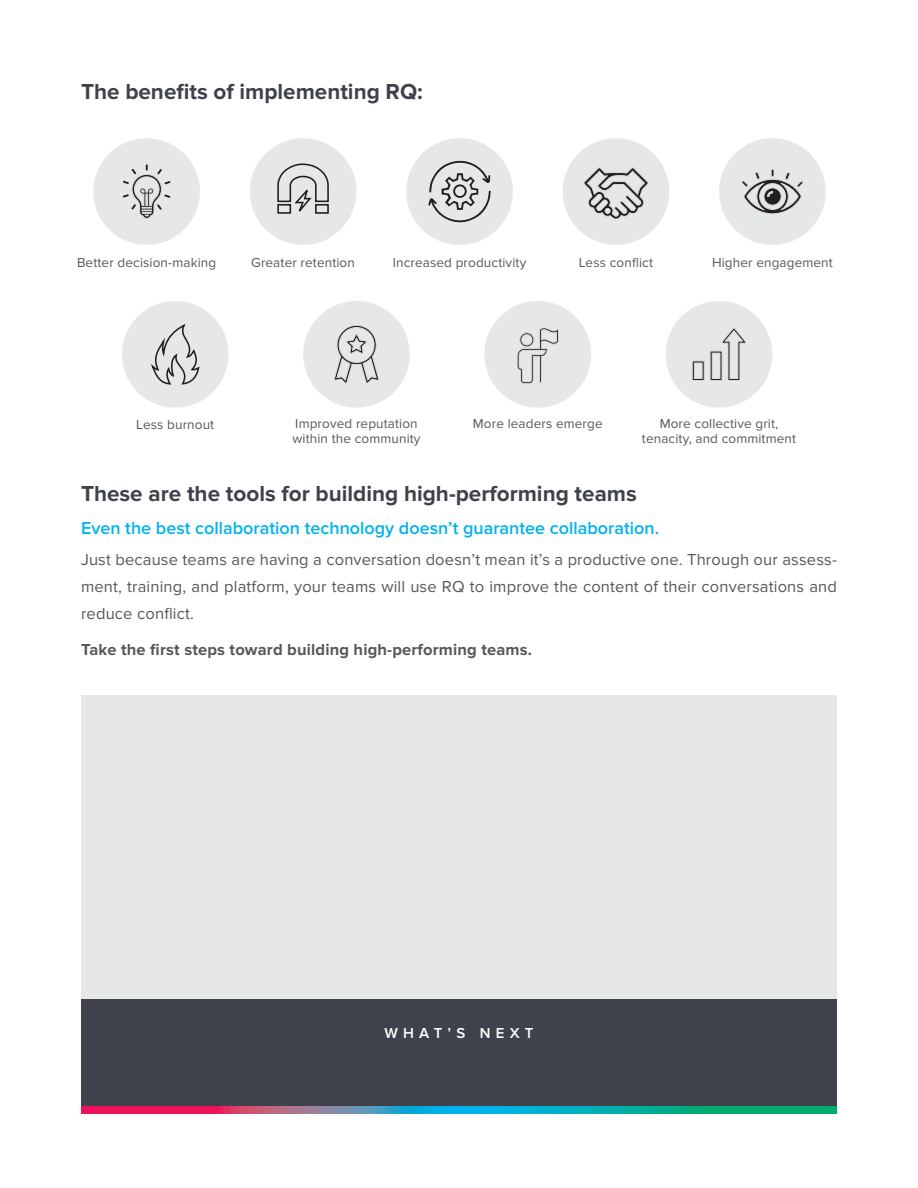
<style>
.page{position:relative;width:918px;height:1188px;background:#fff}
.page>*{position:absolute;margin:0;border:0;box-sizing:border-box;transform-origin:0 0}
.t1{font:700 22.5px "Proxima Nova";color:#40424b}
.t2{font:600 18px "Proxima Nova";color:#00b3ef}
.t3{font:16.5px/27px "Proxima Nova";letter-spacing:.01em;color:#57585a;text-align:justify}
.t4{font:700 16.5px "Proxima Nova";letter-spacing:.01em;color:#57585a}
.t5{font:600 15px "Proxima Nova";letter-spacing:.35em;color:#fff}
.t6{font:13.5px/15px "Proxima Nova";letter-spacing:.01em;color:#57585a;text-align:center}
</style>
<div class="page">
<div style="left:563px;top:138px;width:106px;height:107px;background:#e6e7e9;border-radius:50%"></div>
<svg style="left:583px;top:167px;width:65px;height:53px"></svg>
<div style="left:406px;top:138px;width:107px;height:107px;background:#e6e7e9;border-radius:50%"></div>
<svg style="left:428px;top:160px;width:63px;height:63px"></svg>
<div style="left:250px;top:138px;width:106px;height:107px;background:#e6e7e9;border-radius:50%"></div>
<svg style="left:277px;top:163px;width:52px;height:51px"></svg>
<div style="left:93px;top:138px;width:107px;height:107px;background:#e6e7e9;border-radius:50%"></div>
<svg style="left:123px;top:164px;width:47px;height:55px"></svg>
<div style="left:719px;top:138px;width:107px;height:107px;background:#e6e7e9;border-radius:50%"></div>
<div style="left:741px;top:180px;width:8px;height:8px;border:1px solid #d9d9d9;border-radius:2px"></div>
<div style="left:796px;top:180px;width:8px;height:8px;border:1px solid #d9d9d9;border-radius:2px"></div>
<svg style="left:743px;top:169px;width:59px;height:45px"></svg>
<div style="left:122px;top:301px;width:107px;height:107px;background:#e6e7e9;border-radius:50%"></div>
<svg style="left:151px;top:324px;width:49px;height:61px"></svg>
<div style="left:484px;top:301px;width:107px;height:107px;background:#e6e7e9;border-radius:50%"></div>
<svg style="left:517px;top:327px;width:42px;height:57px"></svg>
<div style="left:303px;top:301px;width:107px;height:107px;background:#e6e7e9;border-radius:50%"></div>
<svg style="left:334px;top:325px;width:45px;height:59px"></svg>
<div style="left:666px;top:301px;width:106px;height:107px;background:#e6e7e9;border-radius:50%"></div>
<svg style="left:710px;top:328px;width:36px;height:53px"></svg>
<svg style="left:692px;top:361px;width:12px;height:20px"></svg>
<div style="left:81px;top:696px;width:756px;height:304px;background:#e6e7e9"></div>
<svg style="left:81px;top:1106px;width:756px;height:7px;background:#4f8394"></svg>
<div style="left:81px;top:999px;width:756px;height:107px;background:#40424b"></div>
<h1 class="t1" style="left:81px;top:78px;width:343px">The benefits of implementing RQ:</h1>
<p class="t6" style="left:77px;top:255px;width:141px">Better decision-making</p>
<p class="t6" style="left:251px;top:255px;width:105px">Greater retention</p>
<p class="t6" style="left:393px;top:255px;width:135px">Increased productivity</p>
<p class="t6" style="left:579px;top:255px;width:76px">Less conflict</p>
<p class="t6" style="left:712px;top:255px;width:122px">Higher engagement</p>
<p class="t6" style="left:136px;top:417px;width:79px">Less burnout</p>
<p class="t6" style="left:295px;top:416px;width:124px">Improved reputation</p>
<p class="t6" style="left:473px;top:416px;width:131px">More leaders emerge</p>
<p class="t6" style="left:292px;top:431px;width:130px">within the community</p>
<p class="t6" style="left:642px;top:416px;width:156px">More collective grit, tenacity, and commitment</p>
<h1 class="t1" style="left:81px;top:480px;width:557px">These are the tools for building high-performing teams</h1>
<h2 class="t2" style="left:81px;top:517px;width:580px">Even the best collaboration technology doesn’t guarantee collaboration.</h2>
<p class="t3" style="left:81px;top:546px;width:758px">Just because teams are having a conversation doesn’t mean it’s a productive one. Through our assess&shy;ment, training, and platform, your teams will use RQ to improve the content of their conversations and reduce conflict.</p>
<p class="t4" style="left:81px;top:640px;width:452px">Take the first steps toward building high-performing teams.</p>
<p class="t5" style="left:384px;top:1024px;width:151px">WHAT’S NEXT</p>
</div>
